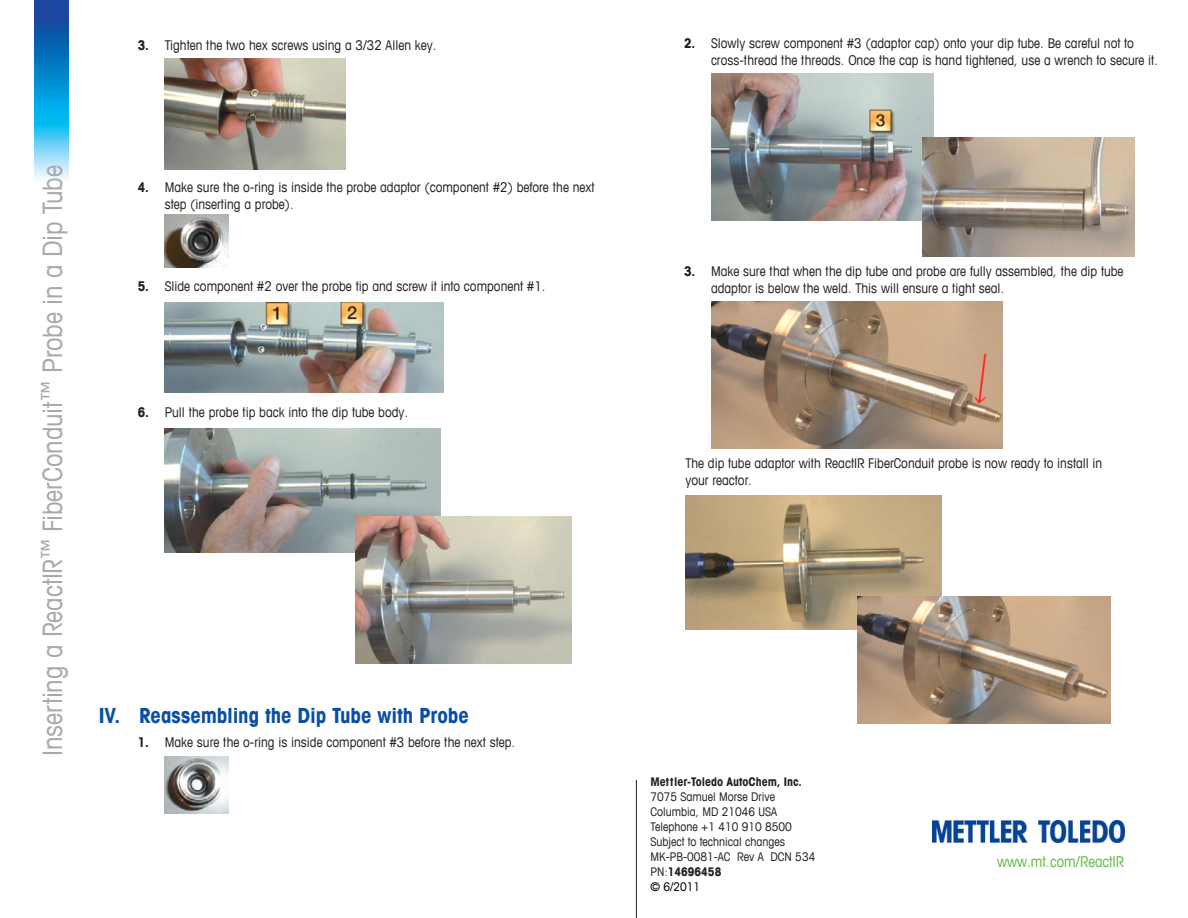
<style>
.page{position:relative;width:1188px;height:918px;background:#fff}
.page>*{position:absolute;margin:0;border:0;box-sizing:border-box;transform-origin:0 0}
.Vertical_text{font:condensed 27px "Avant Garde Com";letter-spacing:-.005em;color:#a8a9ad}
.Subhead_1{font:700 condensed 21px "Avant Garde Com";letter-spacing:-.005em;color:#0a4fa2}
.Paragraph_Style_1{font:condensed 15px "Avant Garde Com";color:#60bb46}
.List_Numbered{font:condensed 13.5px/16.5px "Avant Garde Com";color:#231f20}
.Address_Block{font:condensed 12px/15px "Avant Garde Com";color:#231f20}
.Address_Block-2{font:700 condensed 12px "Avant Garde Com";color:#231f20}
.Address_Block-3{font:condensed 12px "Avant Garde Com";color:#000}
.s1{font-weight:700}
.s2{font-weight:400}
</style>
<div class="page">
<img style="left:933px;top:821px;width:191px;height:22px">
<img style="left:35px;top:0;width:34px;height:179px">
<img style="left:165px;top:58px;width:181px;height:112px">
<img style="left:165px;top:215px;width:64px;height:52px">
<img style="left:165px;top:303px;width:279px;height:89px">
<img style="left:165px;top:428px;width:276px;height:124px">
<img style="left:165px;top:756px;width:64px;height:57px">
<img style="left:711px;top:73px;width:223px;height:148px">
<img style="left:711px;top:302px;width:292px;height:147px">
<img style="left:686px;top:496px;width:255px;height:134px">
<hr style="left:636px;top:780px;width:1px;height:138px;background:#231f20">
<img style="left:857px;top:597px;width:253px;height:126px">
<img style="left:923px;top:138px;width:211px;height:118px">
<img style="left:355px;top:516px;width:216px;height:147px">
<p class="List_Numbered" style="left:138px;top:36px;width:300px"><span class="s1">3.</span> Tighten the two hex screws using a 3/32 Allen key.</p>
<p class="Vertical_text" style="left:36px;top:756px;width:592px;rotate:-90deg">Inserting a ReactIR<sup>™</sup> FiberConduit<sup>™</sup> Probe in a Dip Tube</p>
<p class="List_Numbered" style="left:165px;top:179px;width:431px;text-indent:-27px"><span class="s1">4.</span> Make sure the o-ring is inside the probe adaptor (component #2) before the next step (inserting a probe).</p>
<p class="List_Numbered" style="left:138px;top:278px;width:410px"><span class="s1">5.</span> Slide component #2 over the probe tip and screw it into component #1.</p>
<p class="List_Numbered" style="left:138px;top:404px;width:272px"><span class="s1">6.</span> Pull the probe tip back into the dip tube body.</p>
<p class="Subhead_1" style="left:99px;top:702px;width:372px">IV. Reassembling the Dip Tube with Probe</p>
<p class="List_Numbered" style="left:138px;top:734px;width:379px"><span class="s1">1.</span> Make sure the o-ring is inside component #3 before the next step.</p>
<p class="List_Numbered" style="left:711px;top:35px;width:449px;text-indent:-27px"><span class="s1">2.</span> Slowly screw component #3 (adaptor cap) onto your dip tube. Be careful not to cross-thread the threads. Once the cap is hand tightened, use a wrench to secure it.</p>
<p class="List_Numbered" style="left:711px;top:263px;width:414px;text-indent:-27px"><span class="s1">3.</span> Make sure that when the dip tube and probe are fully assembled, the dip tube adaptor is below the weld. This will ensure a tight seal.</p>
<p class="List_Numbered" style="left:686px;top:455px;width:418px">The dip tube adaptor with ReactIR FiberConduit probe is now ready to install in your reactor.</p>
<p class="Address_Block-2" style="left:651px;top:774px;width:153px">Mettler-Toledo AutoChem, Inc.</p>
<p class="Address_Block" style="left:651px;top:789px;width:126px">7075 Samuel Morse Drive</p>
<p class="Address_Block" style="left:651px;top:804px;width:128px">Columbia, MD 21046 USA</p>
<p class="Address_Block" style="left:651px;top:819px;width:143px">Telephone +1 410 910 8500</p>
<p class="Address_Block" style="left:651px;top:834px;width:166px">Subject to technical changes<br>MK-PB-0081-AC Rev A DCN 534</p>
<p class="Address_Block-2" style="left:651px;top:864px;width:72px"><span class="s2">PN:</span>14696458</p>
<p class="Address_Block-3" style="left:651px;top:880px;width:51px">© 6/2011</p>
<p class="Paragraph_Style_1" style="left:997px;top:853px;width:128px">www.mt.com/ReactIR</p>
</div>
